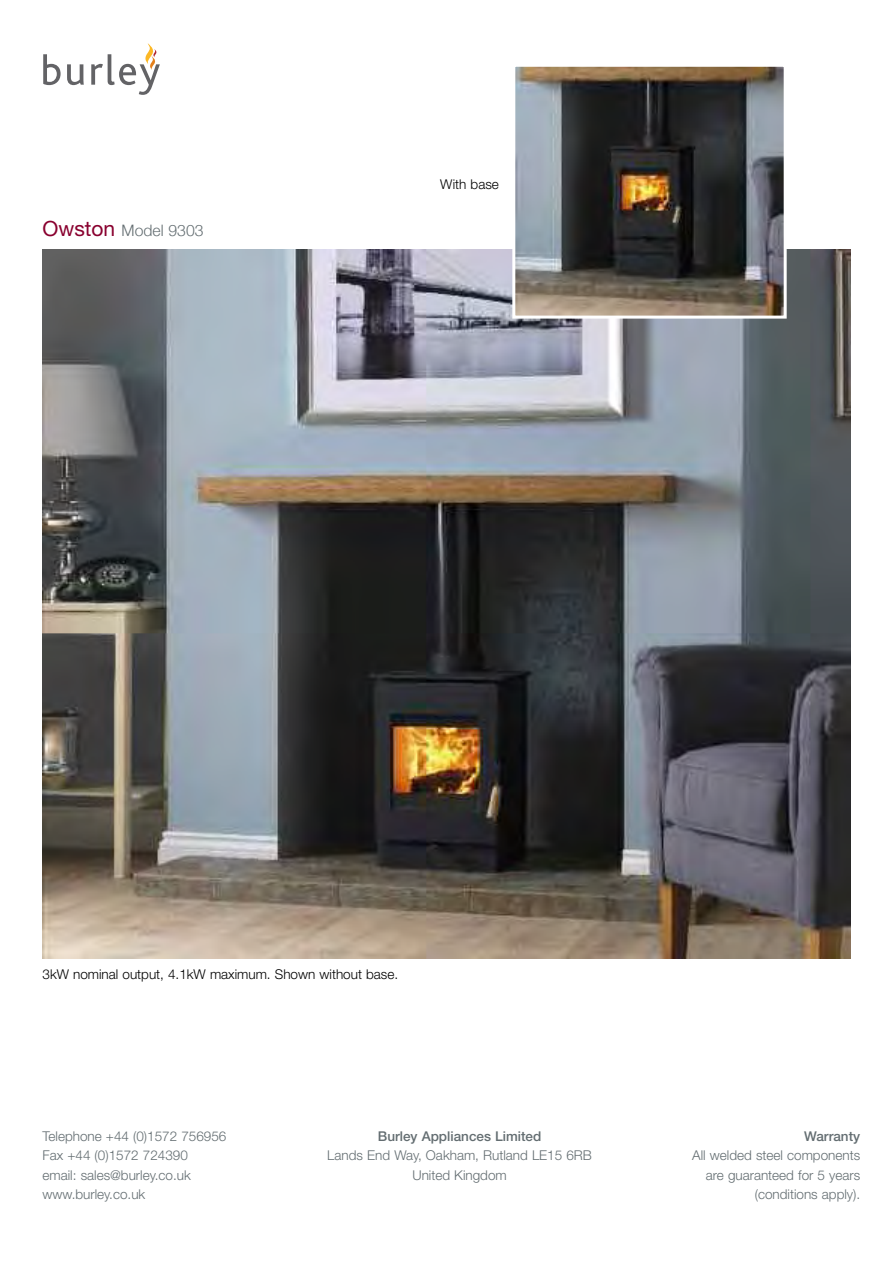
<style>
.page{position:relative;width:893px;height:1263px;background:#fff}
.page>*{position:absolute;margin:0;border:0;box-sizing:border-box;transform-origin:0 0}
.t1{font:300 15.75px "Helvetica Neue";color:#636d71}
.t2{font:300 13.5px/19.5px "Helvetica Neue";color:#636d71;text-align:center}
.t3{font:300 13.5px "Helvetica Neue";color:#000}
.t4{font:500 13.5px "Helvetica Neue";color:#636d71}
.s1{font-weight:400;font-size:21px;color:#89002f}
</style>
<div class="page">
<img style="left:43px;top:250px;width:807px;height:708px">
<img style="left:516px;top:68px;width:267px;height:247px">
<div style="left:512px;top:64px;width:275px;height:255px;border:3px solid #fff"></div>
<svg style="left:43px;top:54px;width:18px;height:31px"></svg>
<svg style="left:67px;top:64px;width:17px;height:21px"></svg>
<svg style="left:91px;top:43px;width:69px;height:52px"></svg>
<p class="t1" style="left:43px;top:221px;width:162px"><span class="s1">Owston</span> Model 9303</p>
<p class="t3" style="left:440px;top:179px;width:60px">With base</p>
<p class="t3" style="left:43px;top:969px;width:357px">3kW nominal output, 4.1kW maximum. Shown without base.</p>
<p class="t2" style="left:43px;top:1127px;width:185px;text-align:left">Telephone +44 (0)1572 756956<br>Fax +44 (0)1572 724390<br>email: sales@burley.co.uk www.burley.co.uk</p>
<p class="t4" style="left:804px;top:1131px;width:58px">Warranty</p>
<p class="t4" style="left:378px;top:1131px;width:165px">Burley Appliances Limited</p>
<p class="t2" style="left:327px;top:1147px;width:266px">Lands End Way, Oakham, Rutland LE15 6RB<br>United Kingdom</p>
<p class="t2" style="left:692px;top:1147px;width:169px;text-align:right">All welded steel components are guaranteed for 5 years (conditions apply).</p>
</div>
